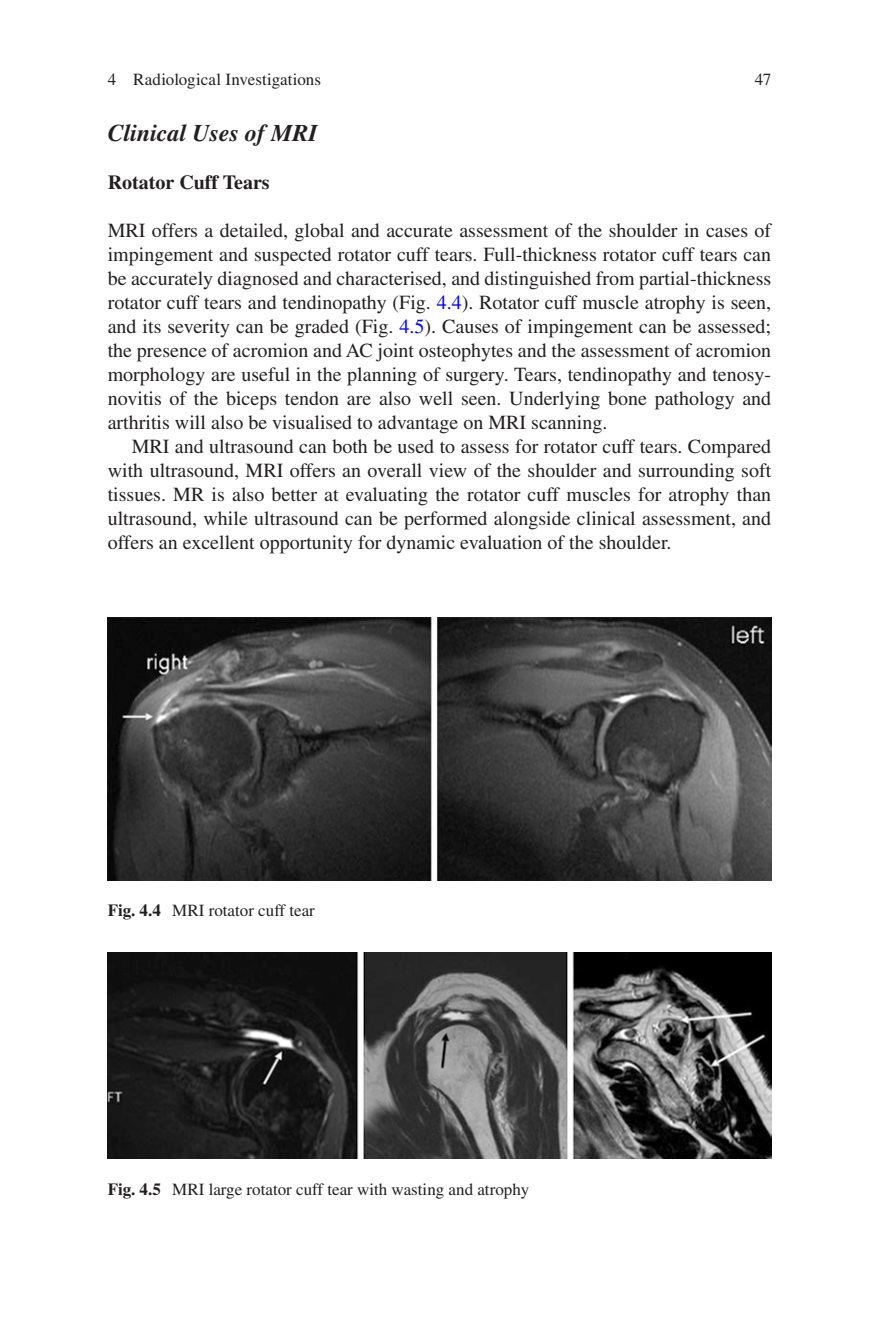
<style>
.page{position:relative;width:879px;height:1333px;background:#fff}
.page>*{position:absolute;margin:0;border:0;box-sizing:border-box;transform-origin:0 0}
.t1{font:italic 700 24px "Pbsgwx Times LT Std";color:#231f20}
.t2{font:20px/24px "Drlkpl Times LT Std";color:#231f20;text-align:justify}
.t3{font:700 20px "Xyjwgg Times LT Std";color:#231f20}
.t4{font:17px "Drlkpl Times LT Std";color:#231f20}
.s1{color:#0000fa}
.s2{font-family:"Xyjwgg Times LT Std";font-weight:700}
</style>
<div class="page">
<img style="left:108px;top:617px;width:663px;height:263px">
<img style="left:108px;top:952px;width:663px;height:206px">
<p class="t4" style="left:108px;top:70px;width:215px">4 Radiological Investigations</p>
<p class="t4" style="left:754px;top:70px;width:18px">47</p>
<p class="t1" style="left:108px;top:119px;width:212px">Clinical Uses of MRI</p>
<p class="t3" style="left:108px;top:170px;width:163px">Rotator Cuff Tears</p>
<p class="t2" style="left:108px;top:218px;width:665px">MRI offers a detailed, global and accurate assessment of the shoulder in cases of impingement and suspected rotator cuff tears. Full-thickness rotator cuff tears can be accurately diagnosed and characterised, and distinguished from partial-thickness rotator cuff tears and tendinopathy (Fig. <span class="s1">4.4</span>). Rotator cuff muscle atrophy is seen, and its severity can be graded (Fig. <span class="s1">4.5</span>). Causes of impingement can be assessed; the presence of acromion and AC joint osteophytes and the assessment of acromion morphology are useful in the planning of surgery. Tears, tendinopathy and tenosy&shy;novitis of the biceps tendon are also well seen. Underlying bone pathology and arthritis will also be visualised to advantage on MRI scanning.</p>
<p class="t2" style="left:108px;top:434px;width:665px;text-indent:24px">MRI and ultrasound can both be used to assess for rotator cuff tears. Compared with ultrasound, MRI offers an overall view of the shoulder and surrounding soft tissues. MR is also better at evaluating the rotator cuff muscles for atrophy than ultrasound, while ultrasound can be performed alongside clinical assessment, and offers an excellent opportunity for dynamic evaluation of the shoulder.</p>
<p class="t4" style="left:108px;top:901px;width:209px"><span class="s2">Fig. 4.4</span> MRI rotator cuff tear</p>
<p class="t4" style="left:108px;top:1179px;width:423px"><span class="s2">Fig. 4.5</span> MRI large rotator cuff tear with wasting and atrophy</p>
</div>
